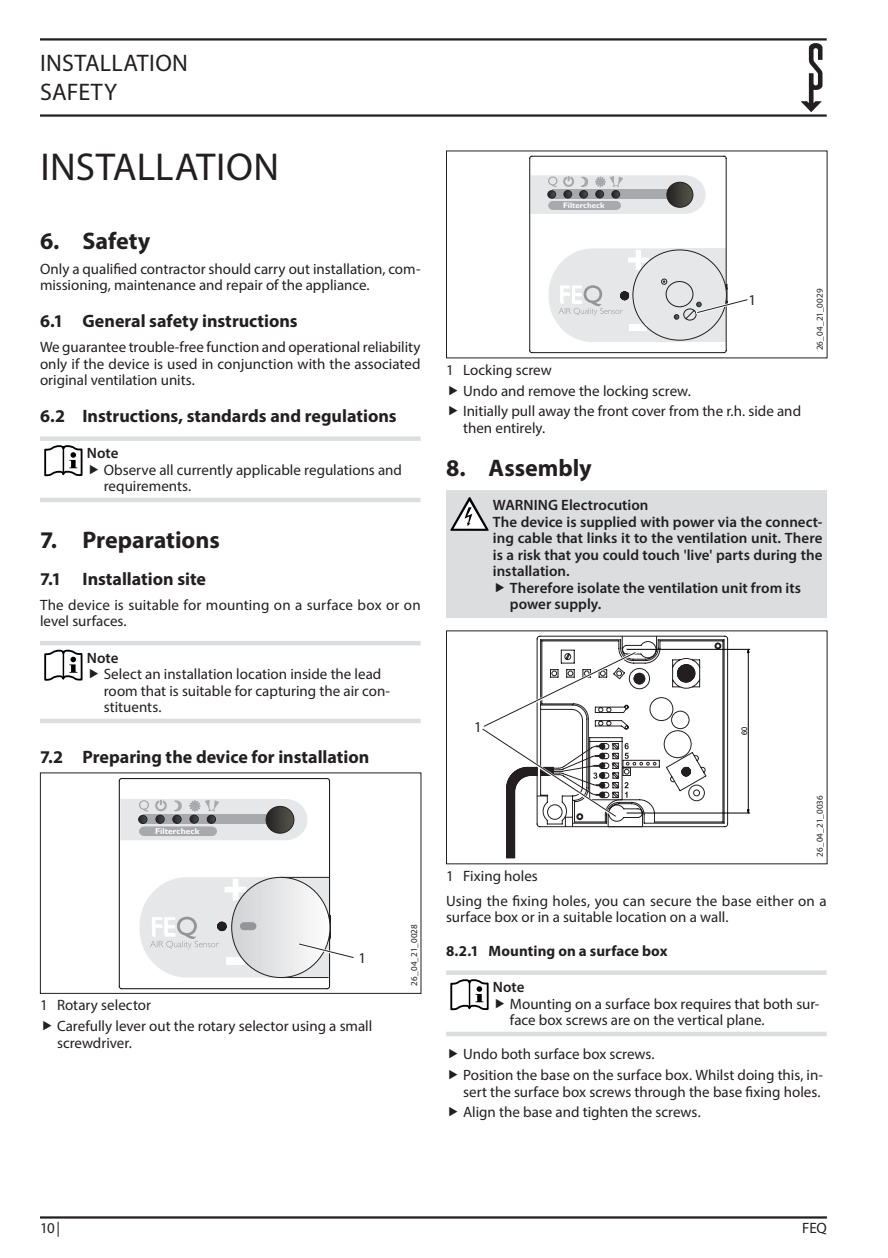
<style>
.page{position:relative;width:888px;height:1258px;background:#fff}
.page>*{position:absolute;margin:0;border:0;box-sizing:border-box;transform-origin:0 0}
.t1{font:39px "Myriad Pro";letter-spacing:.015em;color:#231f20}
.t2{font:700 24px "Myriad Pro";letter-spacing:-.005em;color:#231f20}
.t3{font:24px/28.8px "Myriad Pro";letter-spacing:.02em;color:#231f20}
.t4{font:700 18px "Myriad Pro";color:#231f20}
.t5{font:15px/16.5px "Myriad Pro";color:#231f20}
.t6{font:600 15px/16.5px "Myriad Pro";color:#231f20}
.t7{font:700 15px "Myriad Pro";letter-spacing:.005em;color:#231f20}
.t8{font:9px "Myriad Pro";letter-spacing:.005em;color:#231f20}
.t9{font:700 8.55px "Gill Alt One";color:#fff}
.t10{font:700 7.95px "Gill Alt One";color:#fff}
.t11{font:7.65px "Arial";color:#000}
</style>
<div class="page">
<hr style="left:40px;top:1216px;width:787px;height:2px;background:#231f20">
<img style="left:801px;top:43px;width:22px;height:68px">
<hr style="left:40px;top:38px;width:787px;height:3px;background:#231f20">
<hr style="left:40px;top:114px;width:787px;height:3px;background:#231f20">
<div style="left:40px;top:436px;width:381px;height:5px;background:#dcdddf"></div>
<hr style="left:40px;top:498px;width:381px;height:4px;background:#dcdddf">
<svg style="left:44px;top:445px;width:39px;height:31px"></svg>
<hr style="left:40px;top:641px;width:381px;height:4px;background:#dcdddf">
<hr style="left:40px;top:719px;width:381px;height:4px;background:#dcdddf">
<svg style="left:44px;top:650px;width:39px;height:31px"></svg>
<svg style="left:118px;top:778px;width:213px;height:211px"></svg>
<hr style="left:329px;top:938px;width:1px;height:48px;background:#231f20">
<svg style="left:120px;top:799px;width:187px;height:41px;background:#cccdd0"></svg>
<div style="left:207px;top:815px;width:9px;height:8px;border:1px solid #231f20;border-radius:50%"></div>
<img style="left:266px;top:806px;width:28px;height:27px">
<div style="left:266px;top:806px;width:28px;height:27px;border:1px solid #231f20;border-radius:50%"></div>
<div style="left:40px;top:772px;width:381px;height:222px;border:1px solid #231f20"></div>
<svg style="left:140px;top:877px;width:214px;height:100px"></svg>
<svg style="left:529px;top:155px;width:219px;height:199px"></svg>
<div style="left:446px;top:491px;width:381px;height:127px;background:#dcdddf"></div>
<svg style="left:450px;top:497px;width:39px;height:34px"></svg>
<hr style="left:626px;top:649px;width:124px;height:1px;background:#000">
<hr style="left:626px;top:813px;width:124px;height:1px;background:#000">
<hr style="left:748px;top:649px;width:1px;height:164px;background:#000">
<svg style="left:482px;top:635px;width:246px;height:224px"></svg>
<div style="left:446px;top:970px;width:381px;height:5px;background:#dcdddf"></div>
<hr style="left:446px;top:1032px;width:381px;height:4px;background:#dcdddf">
<svg style="left:450px;top:979px;width:39px;height:31px"></svg>
<h2 class="t3" style="left:40px;top:48px;width:149px">Installation<br>Safety</h2>
<h1 class="t1" style="left:40px;top:143px;width:240px">Installation</h1>
<h2 class="t2" style="left:40px;top:225px;width:112px">6. Safety</h2>
<p class="t5" style="left:40px;top:260px;width:382px">Only a qualified contractor should carry out installation, com&shy;missioning, maintenance and repair of the appliance.</p>
<p class="t4" style="left:40px;top:309px;width:259px">6.1 General safety instructions</p>
<p class="t5" style="left:40px;top:339px;width:382px;text-align:justify">We guarantee trouble-free function and operational reliability only if the device is used in conjunction with the associated original ventilation units.</p>
<p class="t4" style="left:40px;top:404px;width:358px">6.2 Instructions, standards and regulations</p>
<p class="t6" style="left:87px;top:445px;width:33px">Note</p>
<p class="t5" style="left:104px;top:461px;width:300px">Observe all currently applicable regulations and requirements.</p>
<h2 class="t2" style="left:40px;top:524px;width:181px">7. Preparations</h2>
<p class="t4" style="left:40px;top:567px;width:168px">7.1 Installation site</p>
<p class="t5" style="left:40px;top:596px;width:382px">The device is suitable for mounting on a surface box or on level surfaces.</p>
<p class="t6" style="left:87px;top:649px;width:33px">Note</p>
<p class="t5" style="left:104px;top:666px;width:288px">Select an installation location inside the lead room that is suitable for capturing the air con&shy;stituents.</p>
<p class="t4" style="left:40px;top:745px;width:331px">7.2 Preparing the device for installation</p>
<p class="t9" style="left:155px;top:826px;width:46px">Filtercheck</p>
<p class="t5" style="left:359px;top:949px;width:9px">1</p>
<p class="t5" style="left:57px;top:994px;width:317px;line-height:20.7px;text-indent:-17px">1 Rotary selector<br>Carefully lever out the rotary selector using a small</p>
<p class="t5" style="left:57px;top:1034px;width:76px">screwdriver.</p>
<p class="t8" style="left:408px;top:986px;width:63px;rotate:-90deg">26_04_21_0028</p>
<p class="t10" style="left:563px;top:201px;width:43px">Filtercheck</p>
<p class="t5" style="left:748px;top:292px;width:9px">1</p>
<p class="t8" style="left:814px;top:350px;width:63px;rotate:-90deg">26_04_21_0029</p>
<p class="t5" style="left:463px;top:359px;width:339px;line-height:20.7px;text-indent:-17px">1 Locking screw<br>Undo and remove the locking screw.<br>Initially pull away the front cover from the r.h. side and</p>
<p class="t5" style="left:463px;top:419px;width:83px">then entirely.</p>
<h2 class="t2" style="left:446px;top:452px;width:147px">8. Assembly</h2>
<p class="t6" style="left:493px;top:497px;width:331px">WARNING Electrocution<br>The device is supplied with power via the connect&shy;ing cable that links it to the ventilation unit. There is a risk that you could touch 'live' parts during the installation.</p>
<p class="t6" style="left:510px;top:579px;width:293px">Therefore isolate the ventilation unit from its power supply.</p>
<p class="t5" style="left:474px;top:718px;width:9px">1</p>
<p class="t11" style="left:740px;top:735px;width:10px;rotate:-90deg">60</p>
<p class="t8" style="left:814px;top:857px;width:63px;rotate:-90deg">26_04_21_0036</p>
<p class="t5" style="left:446px;top:863px;width:382px;line-height:25px">1 Fixing holes<br>Using the fixing holes, you can secure the base either on a</p>
<p class="t5" style="left:446px;top:909px;width:284px">surface box or in a suitable location on a wall.</p>
<p class="t7" style="left:446px;top:941px;width:223px">8.2.1 Mounting on a surface box</p>
<p class="t6" style="left:493px;top:979px;width:33px">Note</p>
<p class="t5" style="left:510px;top:995px;width:311px">Mounting on a surface box requires that both sur&shy;face box screws are on the vertical plane.</p>
<p class="t5" style="left:463px;top:1044px;width:362px;line-height:20.7px">Undo both surface box screws.<br>Position the base on the surface box. Whilst doing this, in-</p>
<p class="t5" style="left:463px;top:1081px;width:359px;line-height:20.7px">sert the surface box screws through the base fixing holes.<br>Align the base and tighten the screws.</p>
<p class="t5" style="left:40px;top:1220px;width:22px">10|</p>
<p class="t5" style="left:802px;top:1220px;width:26px">FEQ</p>
</div>
